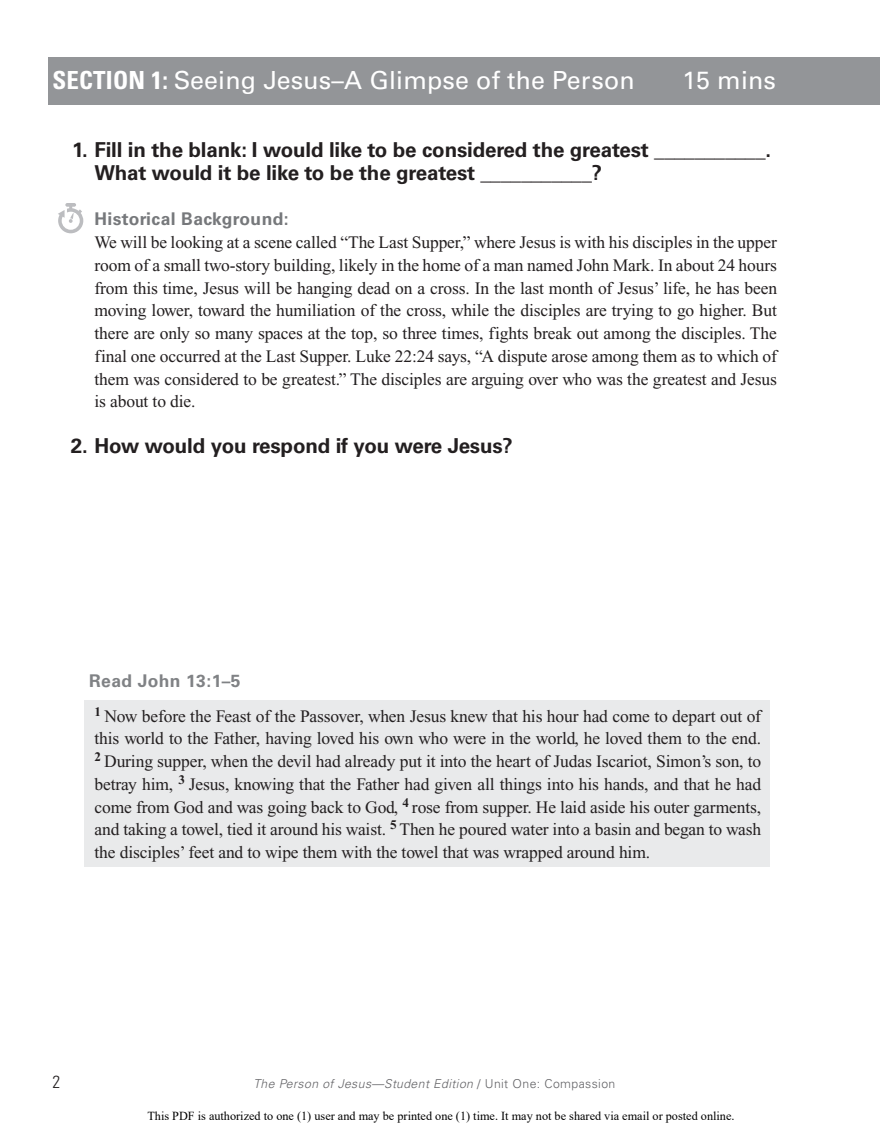
<style>
.page{position:relative;width:882px;height:1134px;background:#fff}
.page>*{position:absolute;margin:0;border:0;box-sizing:border-box;transform-origin:0 0}
.SectionTitle_LeftPg{font:24.85px "Univers LT Std";letter-spacing:.005em;color:#fff}
.Question_Blk{font:700 20.65px/22.8px "Univers LT Std";letter-spacing:-.01em;color:#231f20}
.Question_Blk_1_5_in{font:700 20.65px "Univers LT Std";letter-spacing:-.01em;color:#231f20}
.Body_HB_Answer_Blk{font:17.5px/22.8px "Times New Roman";letter-spacing:-.005em;color:#231f20;text-align:justify}
.Scripture_Indent-FL{font:17.5px/22.8px "Times New Roman";letter-spacing:-.01em;color:#231f20;text-align:justify}
.Sub1_Background_etc{font:700 17.5px "Univers LT Std";letter-spacing:.02em;color:#76787b}
.Sub1_Read{font:700 17.5px "Univers LT Std";letter-spacing:.02em;color:#808285}
.t1{font:300 condensed 17.5px "Univers LT Std";color:#231f20}
.t2{font:12.25px "Times New Roman";color:#000}
.t3{font:italic 300 12.25px "Univers LT Std";letter-spacing:.03em;color:#636366}
.s1{font-weight:700;font-stretch:condensed}
.s2{font-style:normal}
</style>
<div class="page">
<div style="left:49px;top:57px;width:831px;height:48px;background:#939598"></div>
<div style="left:84px;top:701px;width:686px;height:166px;background:#e9eaeb"></div>
<svg style="left:58px;top:203px;width:25px;height:30px"></svg>
<p class="SectionTitle_LeftPg" style="left:52px;top:65px;width:584px"><span class="s1">SECTION 1:</span> Seeing Jesus–A Glimpse of the Person</p>
<p class="SectionTitle_LeftPg" style="left:682px;top:65px;width:95px">15 mins</p>
<p class="Question_Blk" style="left:94px;top:139px;width:678px;text-indent:-22px">1. Fill in the blank: I would like to be considered the greatest ___________.<br>What would it be like to be the greatest ___________?</p>
<p class="Sub1_Background_etc" style="left:94px;top:209px;width:196px">Historical Background:</p>
<p class="Body_HB_Answer_Blk" style="left:94px;top:231px;width:684px">We will be looking at a scene called “The Last Supper,” where Jesus is with his disciples in the upper room of a small two-story building, likely in the home of a man named John Mark. In about 24 hours from this time, Jesus will be hanging dead on a cross. In the last month of Jesus’ life, he has been moving lower, toward the humiliation of the cross, while the disciples are trying to go higher. But there are only so many spaces at the top, so three times, fights break out among the disciples. The final one occurred at the Last Supper. Luke 22:24 says, “A dispute arose among them as to which of them was considered to be greatest.” The disciples are arguing over who was the greatest and Jesus is about to die.</p>
<p class="Question_Blk_1_5_in" style="left:71px;top:434px;width:443px">2. How would you respond if you were Jesus?</p>
<p class="Sub1_Read" style="left:89px;top:671px;width:153px">Read John 13:1–5</p>
<p class="Scripture_Indent-FL" style="left:94px;top:704px;width:668px"><sup>1</sup> Now before the Feast of the Passover, when Jesus knew that his hour had come to depart out of this world to the Father, having loved his own who were in the world, he loved them to the end.<br><sup>2</sup> During supper, when the devil had already put it into the heart of Judas Iscariot, Simon’s son, to betray him, <sup>3</sup> Jesus, knowing that the Father had given all things into his hands, and that he had come from God and was going back to God, <sup>4</sup> rose from supper. He laid aside his outer garments, and taking a towel, tied it around his waist. <sup>5</sup> Then he poured water into a basin and began to wash the disciples’ feet and to wipe them with the towel that was wrapped around him.</p>
<p class="t1" style="left:52px;top:1072px;width:9px">2</p>
<p class="t3" style="left:254px;top:1076px;width:363px">The Person of Jesus—Student Edition <span class="s2">/ Unit One: Compassion</span></p>
<p class="t2" style="left:147px;top:1107px;width:589px">This PDF is authorized to one (1) user and may be printed one (1) time. It may not be shared via email or posted online.</p>
</div>
